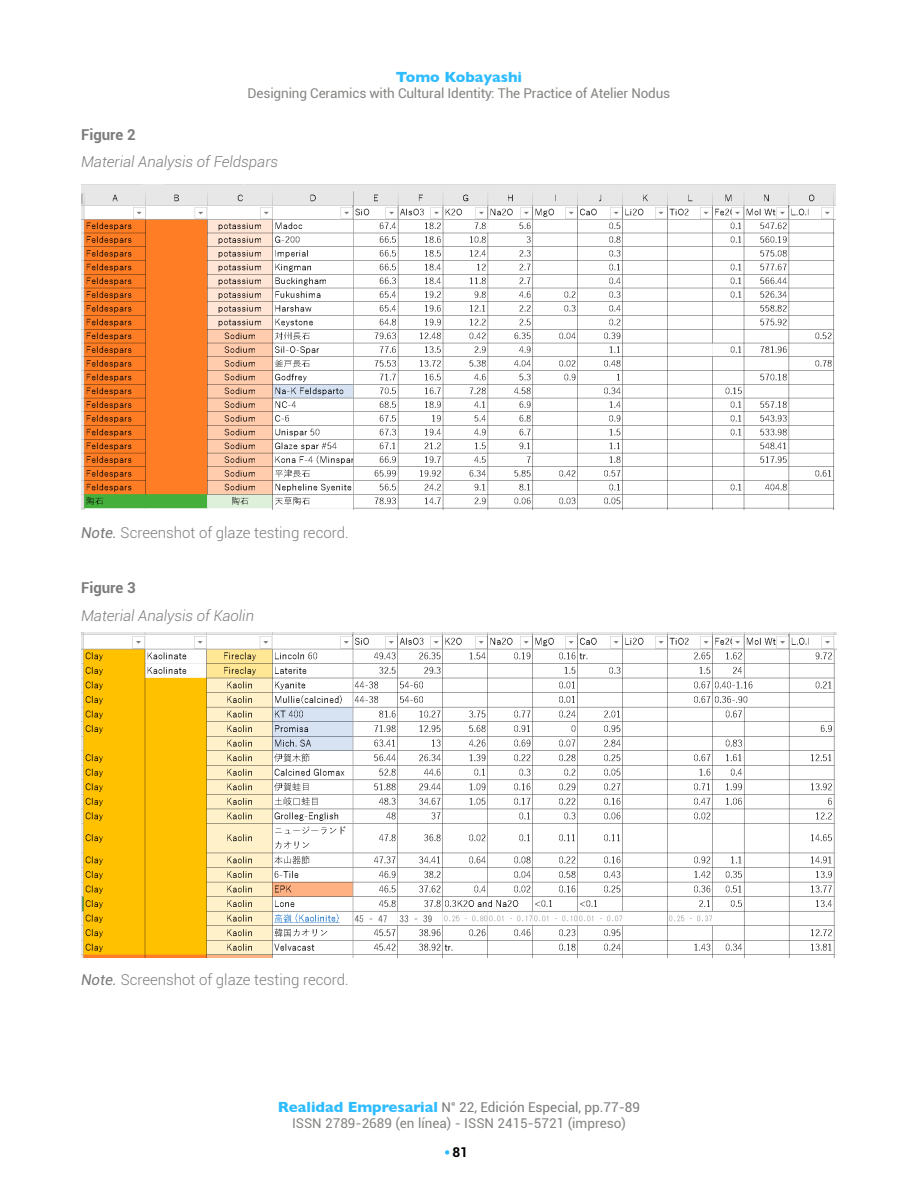
<style>
.page{position:relative;width:918px;height:1188px;background:#fff}
.page>*{position:absolute;margin:0;border:0;box-sizing:border-box;transform-origin:0 0}
.t1{font:300 15px "Roboto";color:#7d7c7c}
.t2{font:italic 300 15px "Roboto";color:#7d7c7c}
.t3{font:700 15px "Roboto";color:#7d7c7c}
.t4{font:700 15px "Gill Sans";color:#2ebcff}
.t5{font:13.5px/16.2px "Roboto";letter-spacing:-.01em;color:#858582;text-align:center}
.t6{font:700 13.5px "Roboto";color:#000}
.s1{font-weight:400;font-style:italic}
.s2{font-family:"Gill Sans";font-weight:700;font-size:15px;color:#2ebcff}
.s3{color:#7b7c7e}
</style>
<div class="page">
<svg style="left:445px;top:1150px;width:4px;height:5px"></svg>
<img style="left:81px;top:185px;width:755px;height:324px">
<img style="left:81px;top:633px;width:756px;height:324px">
<p class="t4" style="left:396px;top:65px;width:128px">Tomo Kobayashi</p>
<p class="t5" style="left:248px;top:85px;width:424px">Designing Ceramics with Cultural Identity: The Practice of Atelier Nodus</p>
<p class="t3" style="left:81px;top:124px;width:56px">Figure 2</p>
<p class="t2" style="left:81px;top:152px;width:199px">Material Analysis of Feldspars</p>
<p class="t1" style="left:81px;top:522px;width:269px"><span class="s1">Note.</span> Screenshot of glaze testing record.</p>
<p class="t3" style="left:81px;top:577px;width:56px">Figure 3</p>
<p class="t2" style="left:81px;top:605px;width:175px">Material Analysis of Kaolin</p>
<p class="t1" style="left:81px;top:969px;width:269px"><span class="s1">Note.</span> Screenshot of glaze testing record.</p>
<p class="t5" style="left:278px;top:1098px;width:364px"><span class="s2">Realidad Empresarial</span> <span class="s3">N° 22, Edición Especial, pp.77-89<br></span>ISSN 2789-2689 (en línea) - ISSN 2415-5721 (impreso)</p>
<p class="t6" style="left:453px;top:1143px;width:17px">81</p>
</div>
